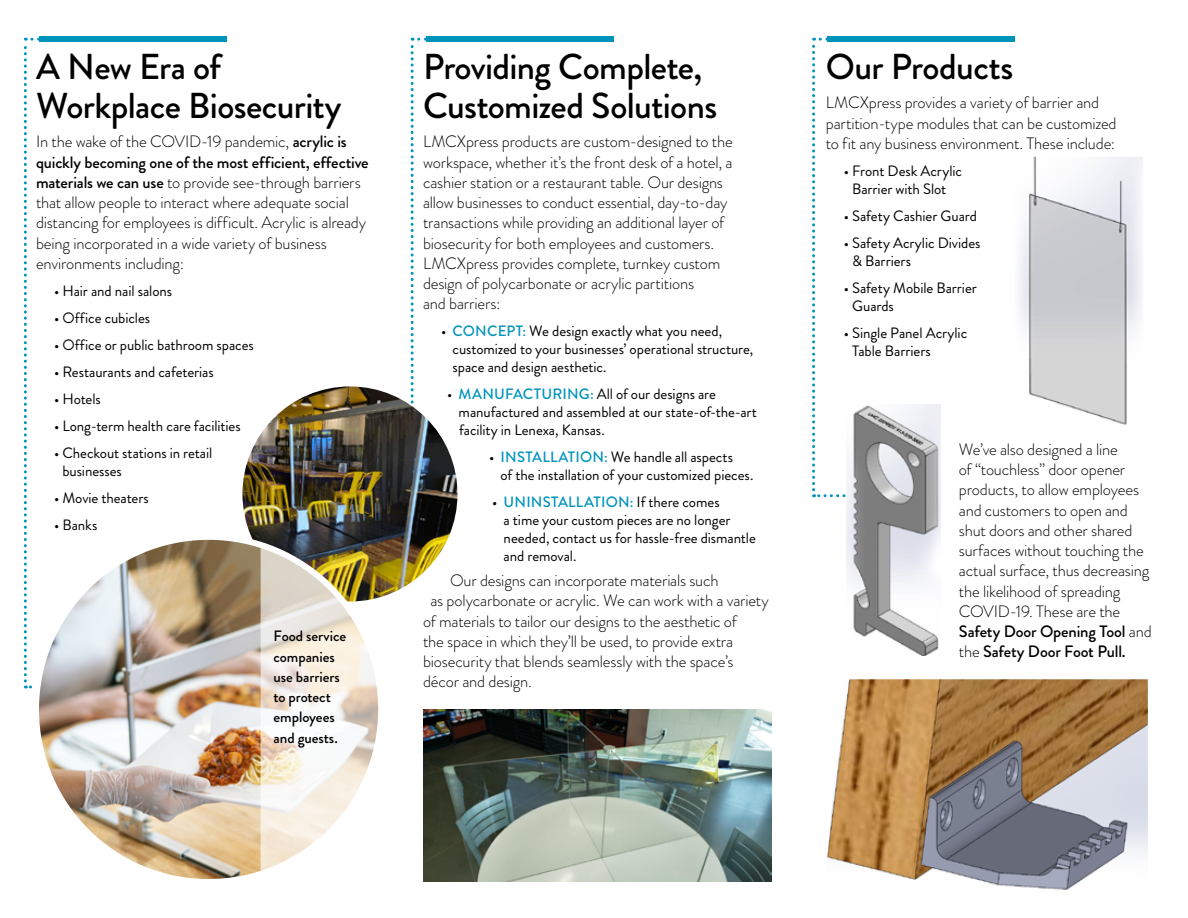
<style>
.page{position:relative;width:1188px;height:918px;background:#fff}
.page>*{position:absolute;margin:0;border:0;box-sizing:border-box;transform-origin:0 0}
._0-Heads{font:500 36px/39px "Brandon Grotesque";letter-spacing:-.02em;color:#000}
._1-Body{font:300 16.5px/20.2px "Brandon Grotesque";letter-spacing:-.01em;color:#000}
._1a-Body_bullets{font:15px/18px "Brandon Grotesque";letter-spacing:-.005em;color:#000}
._1-Body-2{font:500 15px/20.2px "Brandon Grotesque";letter-spacing:-.005em;color:#000}
.s1{font-weight:500}
.s2{font-weight:500;color:#0094bd}
</style>
<div class="page">
<svg style="left:411px;top:38px;width:15px;height:366px"></svg>
<img style="left:242px;top:386px;width:216px;height:216px;border-radius:108px">
<svg style="left:812px;top:38px;width:34px;height:459px"></svg>
<svg style="left:24px;top:38px;width:15px;height:650px"></svg>
<div style="left:39px;top:36px;width:187px;height:6px;background:#0094bd"></div>
<div style="left:426px;top:36px;width:187px;height:6px;background:#0094bd"></div>
<div style="left:827px;top:36px;width:188px;height:6px;background:#0094bd"></div>
<img style="left:36px;top:537px;width:345px;height:345px;border-radius:173px">
<svg style="left:261px;top:545px;width:127px;height:329px"></svg>
<img style="left:423px;top:709px;width:349px;height:173px">
<img style="left:827px;top:679px;width:321px;height:211px">
<img style="left:846px;top:404px;width:95px;height:252px">
<img style="left:1019px;top:157px;width:124px;height:268px">
<p class="_0-Heads" style="left:36px;top:48px;width:307px">A New Era of<br>Workplace Biosecurity</p>
<p class="_1-Body" style="left:36px;top:132px;width:334px">In the wake of the COVID-19 pandemic, <span class="s1">acrylic is quickly becoming one of the most efficient, effective materials we can use</span> to provide see-through barriers that allow people to interact where adequate social distancing for employees is difficult. Acrylic is already being incorporated in a wide variety of business environments including:</p>
<p class="_1a-Body_bullets" style="left:54px;top:282px;width:120px">• Hair and nail salons</p>
<p class="_1a-Body_bullets" style="left:54px;top:309px;width:98px">• Office cubicles</p>
<p class="_1a-Body_bullets" style="left:54px;top:336px;width:201px">• Office or public bathroom spaces</p>
<p class="_1a-Body_bullets" style="left:54px;top:363px;width:161px">• Restaurants and cafeterias</p>
<p class="_1a-Body_bullets" style="left:54px;top:390px;width:48px">• Hotels</p>
<p class="_1a-Body_bullets" style="left:54px;top:417px;width:188px">• Long-term health care facilities</p>
<p class="_1a-Body_bullets" style="left:62px;top:444px;width:152px;text-indent:-8px">• Checkout stations in retail businesses</p>
<p class="_1a-Body_bullets" style="left:54px;top:489px;width:96px">• Movie theaters</p>
<p class="_1a-Body_bullets" style="left:54px;top:516px;width:45px">• Banks</p>
<p class="_1-Body-2" style="left:274px;top:626px;width:74px">Food service companies use barriers to protect employees and guests.</p>
<p class="_0-Heads" style="left:423px;top:48px;width:296px">Providing Complete,<br>Customized Solutions</p>
<p class="_1-Body" style="left:423px;top:132px;width:311px">LMCXpress products are custom-designed to the workspace, whether it’s the front desk of a hotel, a cashier station or a restaurant table. Our designs allow businesses to conduct essential, day-to-day transactions while providing an additional layer of biosecurity for both employees and customers.<br>LMCXpress provides complete, turnkey custom design of polycarbonate or acrylic partitions<br>and barriers:</p>
<p class="_1a-Body_bullets" style="left:453px;top:323px;width:302px;text-indent:-12px">• <span class="s2">CONCEPT:</span> We design exactly what you need, customized to your businesses’ operational structure, space and design aesthetic.</p>
<p class="_1a-Body_bullets" style="left:459px;top:386px;width:300px;text-indent:-12px">• <span class="s2">MANUFACTURING:</span> All of our designs are manufactured and assembled at our state-of-the-art facility in Lenexa, Kansas.</p>
<p class="_1a-Body_bullets" style="left:501px;top:449px;width:254px;text-indent:-12px">• <span class="s2">INSTALLATION:</span> We handle all aspects<br>of the installation of your customized pieces.</p>
<p class="_1a-Body_bullets" style="left:504px;top:494px;width:254px;text-indent:-12px">• <span class="s2">UNINSTALLATION:</span> If there comes<br>a time your custom pieces are no longer needed, contact us for hassle-free dismantle and removal.</p>
<p class="_1-Body" style="left:450px;top:570px;width:270px">Our designs can incorporate materials such</p>
<p class="_1-Body" style="left:431px;top:591px;width:340px">as polycarbonate or acrylic. We can work with a variety</p>
<p class="_1-Body" style="left:423px;top:611px;width:315px">of materials to tailor our designs to the aesthetic of</p>
<p class="_1-Body" style="left:423px;top:631px;width:312px">the space in which they’ll be used, to provide extra</p>
<p class="_1-Body" style="left:423px;top:651px;width:312px">biosecurity that blends seamlessly with the space’s</p>
<p class="_1-Body" style="left:423px;top:672px;width:110px">décor and design.</p>
<p class="_0-Heads" style="left:826px;top:48px;width:189px">Our Products</p>
<p class="_1-Body" style="left:826px;top:93px;width:292px">LMCXpress provides a variety of barrier and partition-type modules that can be customized to fit any business environment. These include:</p>
<p class="_1a-Body_bullets" style="left:844px;top:162px;width:120px;text-align:center">• Front Desk Acrylic<br>Barrier with Slot</p>
<p class="_1a-Body_bullets" style="left:844px;top:207px;width:135px">• Safety Cashier Guard</p>
<p class="_1a-Body_bullets" style="left:852px;top:234px;width:130px;text-indent:-8px">• Safety Acrylic Divides &amp; Barriers</p>
<p class="_1a-Body_bullets" style="left:852px;top:279px;width:126px;text-indent:-8px">• Safety Mobile Barrier<br>Guards</p>
<p class="_1a-Body_bullets" style="left:852px;top:324px;width:117px;text-indent:-8px">• Single Panel Acrylic<br>Table Barriers</p>
<p class="_1-Body" style="left:959px;top:439px;width:194px">We’ve also designed a line<br>of “touchless” door opener products, to allow employees and customers to open and shut doors and other shared surfaces without touching the actual surface, thus decreasing the likelihood of spreading<br>COVID-19. These are the<br><span class="s1">Safety Door Opening Tool</span> and the <span class="s1">Safety Door Foot Pull.</span></p>
</div>
